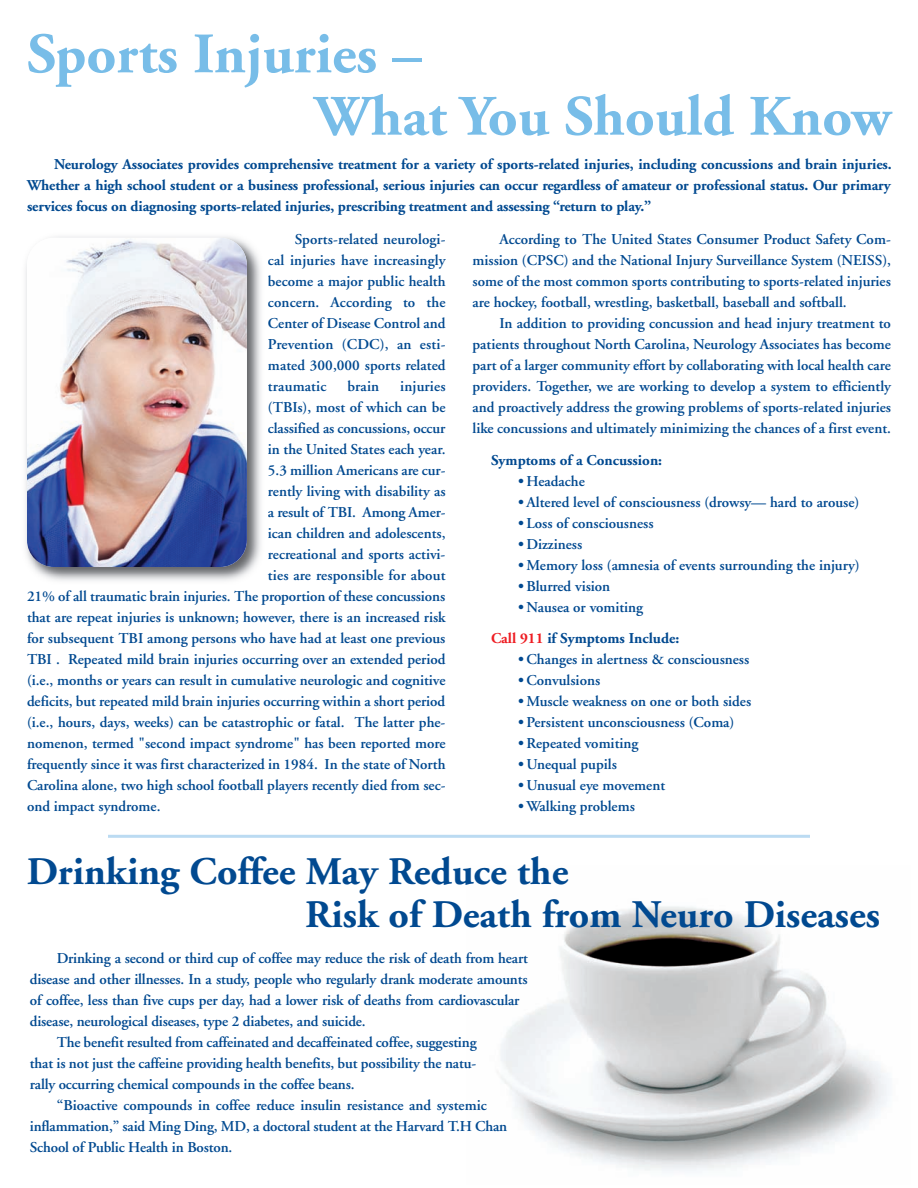
<style>
.page{position:relative;width:918px;height:1188px;background:#fff}
.page>*{position:absolute;margin:0;border:0;box-sizing:border-box;transform-origin:0 0}
.t1{font:700 57px/62.4px "Adobe Garamond";color:#78bde8}
.t2{font:700 39px/43.5px "Adobe Garamond";color:#014990}
.t3{font:600 15px/21px "Adobe Garamond";color:#014990;text-align:justify}
.t4{font:700 15px/21px "Adobe Garamond";letter-spacing:-.01em;color:#014990;text-align:justify}
.s1{font-weight:600}
.s2{color:#ee1d23}
</style>
<div class="page">
<img style="left:501px;top:906px;width:388px;height:265px">
<img style="left:25px;top:236px;width:221px;height:345px">
<img style="left:36px;top:243px;width:225px;height:331px">
<img style="left:27px;top:238px;width:220px;height:329px;border-radius:27px">
<hr style="left:108px;top:835px;width:702px;height:3px;background:#bbdbf2">
<h1 class="t1" style="left:315px;top:28px;width:578px;text-indent:-288px">Sports Injuries –<br>What You Should Know</h1>
<p class="t4" style="left:27px;top:155px;width:866px;text-indent:27px">Neurology Associates provides comprehensive treatment for a variety of sports-related injuries, including concussions and brain injuries.<br>Whether a high school student or a business professional, serious injuries can occur regardless of amateur or professional status. Our primary services focus on diagnosing sports-related injuries, prescribing treatment and assessing “return to play.”</p>
<p class="t3" style="left:268px;top:230px;width:179px;text-indent:27px">Sports-related neurologi&shy;cal injuries have increasingly become a major public health concern. According to the Center of Disease Control and Prevention (CDC), an esti&shy;mated 300,000 sports related traumatic</p>
<p class="t3" style="left:347px;top:377px;width:33px">brain</p>
<p class="t3" style="left:400px;top:377px;width:47px">injuries</p>
<p class="t3" style="left:268px;top:398px;width:179px">(TBIs), most of which can be</p>
<p class="t3" style="left:268px;top:419px;width:179px">classified as concussions, occur</p>
<p class="t3" style="left:268px;top:440px;width:179px">in the United States each year.</p>
<p class="t3" style="left:268px;top:461px;width:179px">5.3 million Americans are cur-</p>
<p class="t3" style="left:268px;top:482px;width:179px">rently living with disability as</p>
<p class="t3" style="left:268px;top:503px;width:179px">a result of TBI. Among Amer-</p>
<p class="t3" style="left:268px;top:524px;width:179px">ican children and adolescents,</p>
<p class="t3" style="left:268px;top:545px;width:179px">recreational and sports activi-</p>
<p class="t3" style="left:268px;top:566px;width:179px">ties are responsible for about</p>
<p class="t3" style="left:27px;top:587px;width:420px">21% of all traumatic brain injuries. The proportion of these concussions</p>
<p class="t3" style="left:27px;top:608px;width:420px">that are repeat injuries is unknown; however, there is an increased risk</p>
<p class="t3" style="left:27px;top:629px;width:420px">for subsequent TBI among persons who have had at least one previous</p>
<p class="t3" style="left:27px;top:650px;width:420px">TBI . Repeated mild brain injuries occurring over an extended period</p>
<p class="t3" style="left:27px;top:671px;width:420px">(i.e., months or years can result in cumulative neurologic and cognitive</p>
<p class="t3" style="left:27px;top:692px;width:420px">deficits, but repeated mild brain injuries occurring within a short period</p>
<p class="t3" style="left:27px;top:713px;width:420px">(i.e., hours, days, weeks) can be catastrophic or fatal. The latter phe-</p>
<p class="t3" style="left:27px;top:734px;width:420px">nomenon, termed "second impact syndrome" has been reported more</p>
<p class="t3" style="left:27px;top:755px;width:420px">frequently since it was first characterized in 1984. In the state of North</p>
<p class="t3" style="left:27px;top:776px;width:420px">Carolina alone, two high school football players recently died from sec-</p>
<p class="t3" style="left:27px;top:797px;width:135px">ond impact syndrome.</p>
<p class="t3" style="left:473px;top:230px;width:420px;text-indent:27px">According to The United States Consumer Product Safety Com&shy;mission (CPSC) and the National Injury Surveillance System (NEISS), some of the most common sports contributing to sports-related injuries are hockey, football, wrestling, basketball, baseball and softball.</p>
<p class="t3" style="left:473px;top:314px;width:420px;text-indent:27px">In addition to providing concussion and head injury treatment to patients throughout North Carolina, Neurology Associates has become part of a larger community effort by collaborating with local health care providers. Together, we are working to develop a system to efficiently and proactively address the growing problems of sports-related injuries like concussions and ultimately minimizing the chances of a first event.</p>
<p class="t4" style="left:491px;top:451px;width:173px">Symptoms of a Concussion:</p>
<p class="t3" style="left:518px;top:472px;width:68px">• Headache</p>
<p class="t3" style="left:518px;top:493px;width:343px">• Altered level of consciousness (drowsy— hard to arouse)</p>
<p class="t3" style="left:518px;top:514px;width:137px">• Loss of consciousness</p>
<p class="t3" style="left:518px;top:535px;width:66px">• Dizziness</p>
<p class="t3" style="left:518px;top:556px;width:343px">• Memory loss (amnesia of events surrounding the injury)</p>
<p class="t3" style="left:518px;top:577px;width:94px">• Blurred vision</p>
<p class="t4" style="left:491px;top:593px;width:190px;line-height:31.5px;text-align:center"><span class="s1">• Nausea or vomiting<br></span><span class="s2">Call 911</span> if Symptoms Include:</p>
<p class="t3" style="left:518px;top:650px;width:233px">• Changes in alertness &amp; consciousness</p>
<p class="t3" style="left:518px;top:671px;width:84px">• Convulsions</p>
<p class="t3" style="left:518px;top:692px;width:235px">• Muscle weakness on one or both sides</p>
<p class="t3" style="left:518px;top:713px;width:218px">• Persistent unconsciousness (Coma)</p>
<p class="t3" style="left:518px;top:734px;width:122px">• Repeated vomiting</p>
<p class="t3" style="left:518px;top:755px;width:100px">• Unequal pupils</p>
<p class="t3" style="left:518px;top:776px;width:149px">• Unusual eye movement</p>
<p class="t3" style="left:518px;top:797px;width:118px">• Walking problems</p>
<h2 class="t2" style="left:305px;top:853px;width:576px;text-indent:-278px">Drinking Coffee May Reduce the<br>Risk of Death from Neuro Diseases</h2>
<p class="t3" style="left:57px;top:949px;width:473px">Drinking a second or third cup of coffee may reduce the risk of death from heart</p>
<p class="t3" style="left:30px;top:970px;width:499px">disease and other illnesses. In a study, people who regularly drank moderate amounts</p>
<p class="t3" style="left:30px;top:991px;width:491px">of coffee, less than five cups per day, had a lower risk of deaths from cardiovascular</p>
<p class="t3" style="left:30px;top:1012px;width:337px">disease, neurological diseases, type 2 diabetes, and suicide.</p>
<p class="t3" style="left:57px;top:1033px;width:421px">The benefit resulted from caffeinated and decaffeinated coffee, suggesting</p>
<p class="t3" style="left:30px;top:1054px;width:448px">that is not just the caffeine providing health benefits, but possibility the natu-</p>
<p class="t3" style="left:30px;top:1075px;width:326px">rally occurring chemical compounds in the coffee beans.</p>
<p class="t3" style="left:57px;top:1096px;width:431px">“Bioactive compounds in coffee reduce insulin resistance and systemic</p>
<p class="t3" style="left:30px;top:1117px;width:479px">inflammation,” said Ming Ding, MD, a doctoral student at the Harvard T.H Chan</p>
<p class="t3" style="left:30px;top:1138px;width:204px">School of Public Health in Boston.</p>
</div>
